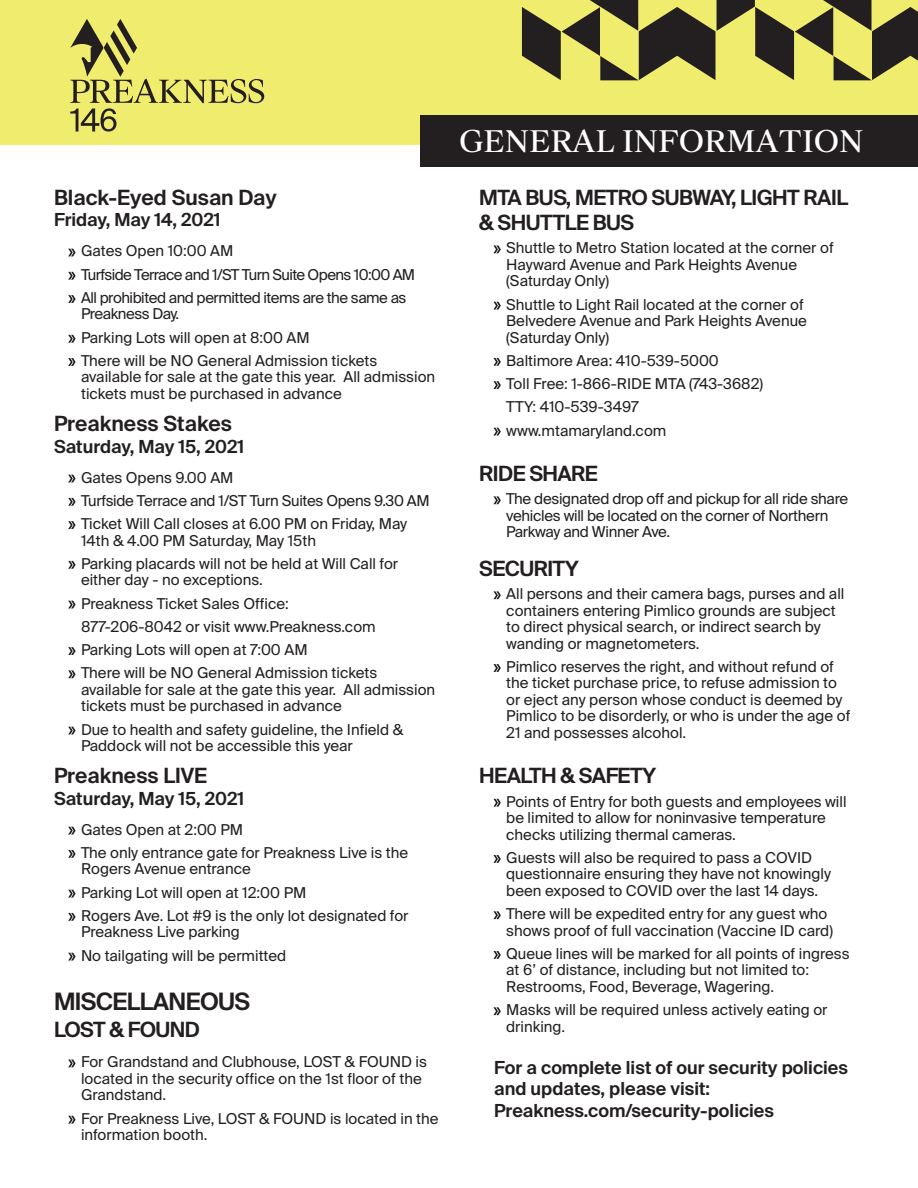
<style>
.page{position:relative;width:918px;height:1188px;background:#fff}
.page>*{position:absolute;margin:0;border:0;box-sizing:border-box;transform-origin:0 0}
.t1{font:30px "Suisse Works";color:#fff}
.t2{font:600 24px "Suisse Intl";letter-spacing:-.025em;color:#231f20}
.t3{font:600 21px/25.2px "Suisse Intl";letter-spacing:-.025em;color:#231f20}
.t4{font:600 21px "Suisse Intl";color:#231f20}
.t5{font:600 18px/21.6px "Suisse Intl";color:#231f20}
.t6{font:15px/16.5px "Suisse Intl";color:#231f20}
.t7{font:15px/16.5px "Suisse Intl";letter-spacing:-.02em;color:#231f20}
.t8{font:15px/23.2px "Suisse Intl";letter-spacing:-.03em;color:#231f20}
</style>
<div class="page">
<svg style="left:68px;top:249px;width:8px;height:7px"></svg>
<svg style="left:68px;top:272px;width:8px;height:8px"></svg>
<svg style="left:68px;top:295px;width:8px;height:8px"></svg>
<svg style="left:68px;top:335px;width:8px;height:8px"></svg>
<svg style="left:68px;top:358px;width:8px;height:8px"></svg>
<svg style="left:68px;top:475px;width:8px;height:8px"></svg>
<svg style="left:68px;top:498px;width:8px;height:8px"></svg>
<svg style="left:68px;top:521px;width:8px;height:8px"></svg>
<svg style="left:68px;top:561px;width:8px;height:8px"></svg>
<svg style="left:68px;top:601px;width:8px;height:8px"></svg>
<svg style="left:68px;top:647px;width:8px;height:8px"></svg>
<svg style="left:68px;top:670px;width:8px;height:8px"></svg>
<svg style="left:68px;top:727px;width:8px;height:8px"></svg>
<svg style="left:68px;top:827px;width:8px;height:8px"></svg>
<svg style="left:68px;top:850px;width:8px;height:8px"></svg>
<svg style="left:68px;top:890px;width:8px;height:8px"></svg>
<svg style="left:68px;top:913px;width:8px;height:8px"></svg>
<svg style="left:68px;top:953px;width:8px;height:8px"></svg>
<svg style="left:68px;top:1059px;width:8px;height:8px"></svg>
<svg style="left:68px;top:1116px;width:8px;height:8px"></svg>
<svg style="left:493px;top:245px;width:8px;height:8px"></svg>
<svg style="left:493px;top:302px;width:8px;height:8px"></svg>
<svg style="left:493px;top:358px;width:8px;height:8px"></svg>
<svg style="left:493px;top:381px;width:8px;height:8px"></svg>
<svg style="left:493px;top:428px;width:8px;height:8px"></svg>
<svg style="left:493px;top:496px;width:8px;height:8px"></svg>
<svg style="left:493px;top:591px;width:8px;height:8px"></svg>
<svg style="left:493px;top:664px;width:8px;height:8px"></svg>
<svg style="left:493px;top:799px;width:8px;height:8px"></svg>
<svg style="left:493px;top:855px;width:8px;height:8px"></svg>
<svg style="left:493px;top:911px;width:8px;height:8px"></svg>
<svg style="left:493px;top:951px;width:8px;height:8px"></svg>
<svg style="left:493px;top:1007px;width:8px;height:8px"></svg>
<div style="left:0;top:0;width:918px;height:145px;background:#f0ed6e"></div>
<div style="left:420px;top:116px;width:498px;height:51px;background:#231f20"></div>
<svg style="left:522px;top:0;width:396px;height:80px"></svg>
<svg style="left:70px;top:19px;width:194px;height:113px"></svg>
<h3 class="t4" style="left:54px;top:185px;width:224px">Black-Eyed Susan Day</h3>
<p class="t5" style="left:54px;top:209px;width:168px">Friday, May 14, 2021</p>
<p class="t8" style="left:81px;top:240px;width:336px">Gates Open 10:00 AM<br>Turfside Terrace and 1/ST Turn Suite Opens 10:00 AM<br>All prohibited and permitted items are the same as</p>
<p class="t6" style="left:81px;top:303px;width:298px;line-height:23.2px">Preakness Day.<br>Parking Lots will open at 8:00 AM<br>There will be NO General Admission tickets</p>
<p class="t6" style="left:81px;top:369px;width:356px">available for sale at the gate this year. All admission tickets must be purchased in advance</p>
<h3 class="t4" style="left:54px;top:411px;width:180px">Preakness Stakes</h3>
<p class="t5" style="left:54px;top:435px;width:192px">Saturday, May 15, 2021</p>
<p class="t6" style="left:81px;top:466px;width:350px;line-height:23.2px">Gates Opens 9.00 AM<br>Turfside Terrace and 1/ST Turn Suites Opens 9.30 AM<br>Ticket Will Call closes at 6.00 PM on Friday, May</p>
<p class="t6" style="left:81px;top:529px;width:319px;line-height:23.2px">14th &amp; 4.00 PM Saturday, May 15th<br>Parking placards will not be held at Will Call for</p>
<p class="t6" style="left:81px;top:568px;width:298px;line-height:23.2px">either day - no exceptions.<br>Preakness Ticket Sales Office:<br>877-206-8042 or visit www.Preakness.com Parking Lots will open at 7:00 AM<br>There will be NO General Admission tickets</p>
<p class="t6" style="left:81px;top:681px;width:356px">available for sale at the gate this year. All admission tickets must be purchased in advance</p>
<p class="t6" style="left:81px;top:721px;width:324px">Due to health and safety guideline, the Infield &amp;<br>Paddock will not be accessible this year</p>
<h3 class="t4" style="left:54px;top:763px;width:155px">Preakness LIVE</h3>
<p class="t5" style="left:54px;top:787px;width:192px">Saturday, May 15, 2021</p>
<p class="t6" style="left:81px;top:818px;width:329px;line-height:23.2px">Gates Open at 2:00 PM<br>The only entrance gate for Preakness Live is the</p>
<p class="t6" style="left:81px;top:857px;width:329px;line-height:23.2px">Rogers Avenue entrance<br>Parking Lot will open at 12:00 PM<br>Rogers Ave. Lot #9 is the only lot designated for</p>
<p class="t6" style="left:81px;top:920px;width:207px;line-height:23.2px">Preakness Live parking<br>No tailgating will be permitted</p>
<h2 class="t2" style="left:54px;top:987px;width:198px">MISCELLANEOUS</h2>
<h3 class="t3" style="left:54px;top:1017px;width:148px">LOST &amp; FOUND</h3>
<p class="t6" style="left:81px;top:1054px;width:348px">For Grandstand and Clubhouse, LOST &amp; FOUND is located in the security office on the 1st floor of the<br>Grandstand.</p>
<p class="t6" style="left:81px;top:1110px;width:359px">For Preakness Live, LOST &amp; FOUND is located in the information booth.</p>
<h1 class="t1" style="left:459px;top:123px;width:406px">GENERAL INFORMATION</h1>
<h3 class="t3" style="left:479px;top:185px;width:370px">MTA BUS, METRO SUBWAY, LIGHT RAIL &amp; SHUTTLE BUS</h3>
<p class="t6" style="left:506px;top:240px;width:329px">Shuttle to Metro Station located at the corner of<br>Hayward Avenue and Park Heights Avenue (Saturday Only)</p>
<p class="t6" style="left:506px;top:296px;width:302px">Shuttle to Light Rail located at the corner of<br>Belvedere Avenue and Park Heights Avenue (Saturday Only)</p>
<p class="t6" style="left:506px;top:349px;width:258px;line-height:23.2px">Baltimore Area: 410-539-5000<br>Toll Free: 1-866-RIDE MTA (743-3682)<br>TTY: 410-539-3497 www.mtamaryland.com</p>
<h3 class="t3" style="left:479px;top:461px;width:120px">RIDE SHARE</h3>
<p class="t7" style="left:506px;top:491px;width:344px">The designated drop off and pickup for all ride share vehicles will be located on the corner of Northern<br>Parkway and Winner Ave.</p>
<h3 class="t3" style="left:479px;top:556px;width:101px">SECURITY</h3>
<p class="t6" style="left:506px;top:586px;width:340px">All persons and their camera bags, purses and all containers entering Pimlico grounds are subject to direct physical search, or indirect search by wanding or magnetometers.</p>
<p class="t6" style="left:506px;top:658px;width:346px">Pimlico reserves the right, and without refund of the ticket purchase price, to refuse admission to or eject any person whose conduct is deemed by Pimlico to be disorderly, or who is under the age of 21 and possesses alcohol.</p>
<h3 class="t3" style="left:479px;top:763px;width:179px">HEALTH &amp; SAFETY</h3>
<p class="t6" style="left:506px;top:793px;width:342px">Points of Entry for both guests and employees will be limited to allow for noninvasive temperature checks utilizing thermal cameras.</p>
<p class="t6" style="left:506px;top:849px;width:326px">Guests will also be required to pass a COVID questionnaire ensuring they have not knowingly been exposed to COVID over the last 14 days.</p>
<p class="t6" style="left:506px;top:906px;width:328px">There will be expedited entry for any guest who shows proof of full vaccination (Vaccine ID card)</p>
<p class="t6" style="left:506px;top:945px;width:345px">Queue lines will be marked for all points of ingress at 6’ of distance, including but not limited to:<br>Restrooms, Food, Beverage, Wagering.</p>
<p class="t6" style="left:506px;top:1002px;width:323px">Masks will be required unless actively eating or drinking.</p>
<p class="t5" style="left:494px;top:1056px;width:355px">For a complete list of our security policies and updates, please visit:<br>Preakness.com/security-policies</p>
</div>
